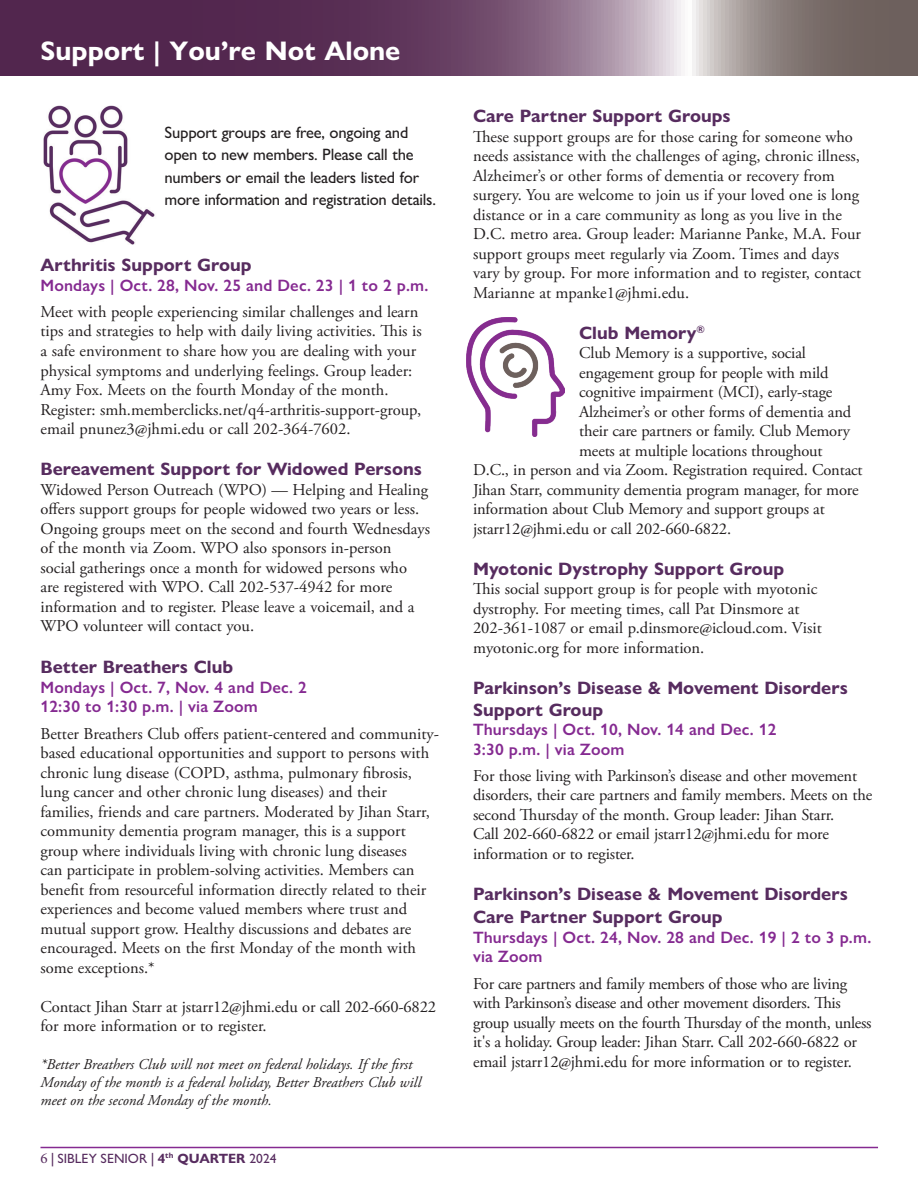
<style>
.page{position:relative;width:918px;height:1188px;background:#fff}
.page>*{position:absolute;margin:0;border:0;box-sizing:border-box;transform-origin:0 0}
.t1{font:700 27px "Gill Sans Nova";color:#fff}
.t2{font:700 18px/21.6px "Gill Sans Nova";color:#572c5f}
.t3{font:16.5px/19.5px "Adobe Garamond Pro";color:#231f20}
.t4{font:16.5px/19.5px "Adobe Garamond Pro";letter-spacing:-.02em;color:#231f20}
.t5{font:600 16.5px/19.5px "Gill Sans Nova";letter-spacing:.01em;color:#852a91}
.t6{font:500 16.5px/22.5px "Gill Sans Nova";letter-spacing:-.015em;color:#231f20}
.t7{font:italic 15px/18px "Adobe Garamond Pro";color:#231f20}
.t8{font:500 13.5px "Gill Sans Nova";color:#572c5f}
.s1{font-family:"Minion Pro";font-weight:400;font-size:15px}
.s2{font-family:"Minion Pro";font-weight:700}
.s3{font-weight:700}
</style>
<div class="page">
<svg style="left:0;top:0;width:918px;height:76px;background:#765870"></svg>
<hr style="left:40px;top:1147px;width:838px;height:1px;background:#852a91">
<img style="left:43px;top:105px;width:112px;height:140px">
<img style="left:466px;top:317px;width:99px;height:119px">
<h1 class="t1" style="left:40px;top:34px;width:361px">Support | You’re Not Alone</h1>
<p class="t6" style="left:165px;top:121px;width:273px">Support groups are free, ongoing and open to new members. Please call the numbers or email the leaders listed for more information and registration details.</p>
<p class="t2" style="left:40px;top:254px;width:213px">Arthritis Support Group</p>
<p class="t5" style="left:40px;top:275px;width:389px">Mondays | Oct. 28, Nov. 25 and Dec. 23 | 1 to 2 p.m.</p>
<p class="t3" style="left:40px;top:303px;width:383px">Meet with people experiencing similar challenges and learn tips and strategies to help with daily living activities. This is a safe environment to share how you are dealing with your physical symptoms and underlying feelings. Group leader:<br>Amy Fox. Meets on the fourth Monday of the month.<br>Register: smh.memberclicks.net/q4-arthritis-support-group, email pnunez3@jhmi.edu or call 202-364-7602.</p>
<p class="t2" style="left:40px;top:458px;width:383px">Bereavement Support for Widowed Persons</p>
<p class="t3" style="left:40px;top:480px;width:391px">Widowed Person Outreach (WPO) — Helping and Healing offers support groups for people widowed two years or less.<br>Ongoing groups meet on the second and fourth Wednesdays of the month via Zoom. WPO also sponsors in-person social gatherings once a month for widowed persons who<br>are registered with WPO. Call 202-537-4942 for more information and to register. Please leave a voicemail, and a WPO volunteer will contact you.</p>
<p class="t2" style="left:40px;top:656px;width:194px">Better Breathers Club</p>
<p class="t5" style="left:40px;top:677px;width:268px">Mondays | Oct. 7, Nov. 4 and Dec. 2<br>12:30 to 1:30 p.m. | via Zoom</p>
<p class="t3" style="left:40px;top:724px;width:400px">Better Breathers Club offers patient-centered and community&shy;based educational opportunities and support to persons with chronic lung disease (COPD, asthma, pulmonary fibrosis, lung cancer and other chronic lung diseases) and their families, friends and care partners. Moderated by Jihan Starr, community dementia program manager, this is a support group where individuals living with chronic lung diseases<br>can participate in problem-solving activities. Members can benefit from resourceful information directly related to their experiences and become valued members where trust and mutual support grow. Healthy discussions and debates are encouraged. Meets on the first Monday of the month with some exceptions.*</p>
<p class="t3" style="left:40px;top:997px;width:397px">Contact Jihan Starr at jstarr12@jhmi.edu or call 202-660-6822 for more information or to register.</p>
<p class="t7" style="left:40px;top:1055px;width:382px">*Better Breathers Club will not meet on federal holidays. If the first<br>Monday of the month is a federal holiday, Better Breathers Club will meet on the second Monday of the month.</p>
<p class="t8" style="left:40px;top:1150px;width:238px"><span class="s1">6</span> <span class="s2">|</span> SIBLEY SENIOR <span class="s2">|</span> <span class="s3">4</span><sup>th</sup> <span class="s3">QUARTER</span> 2024</p>
<p class="t2" style="left:473px;top:105px;width:259px">Care Partner Support Groups</p>
<p class="t3" style="left:473px;top:127px;width:390px">These support groups are for those caring for someone who needs assistance with the challenges of aging, chronic illness, Alzheimer’s or other forms of dementia or recovery from surgery. You are welcome to join us if your loved one is long distance or in a care community as long as you live in the D.C. metro area. Group leader: Marianne Panke, M.A. Four support groups meet regularly via Zoom. Times and days vary by group. For more information and to register, contact Marianne at mpanke1@jhmi.edu.</p>
<p class="t2" style="left:579px;top:322px;width:127px">Club Memory<sup>®</sup></p>
<p class="t3" style="left:579px;top:344px;width:228px">Club Memory is a supportive, social</p>
<p class="t3" style="left:579px;top:363px;width:251px">engagement group for people with mild</p>
<p class="t3" style="left:579px;top:383px;width:255px">cognitive impairment (MCI), early-stage</p>
<p class="t3" style="left:579px;top:402px;width:274px">Alzheimer’s or other forms of dementia and</p>
<p class="t3" style="left:579px;top:422px;width:272px">their care partners or family. Club Memory</p>
<p class="t3" style="left:579px;top:441px;width:245px">meets at multiple locations throughout</p>
<p class="t3" style="left:473px;top:461px;width:391px">D.C., in person and via Zoom. Registration required. Contact</p>
<p class="t3" style="left:473px;top:480px;width:387px">Jihan Starr, community dementia program manager, for more</p>
<p class="t3" style="left:473px;top:500px;width:353px">information about Club Memory and support groups at</p>
<p class="t3" style="left:473px;top:519px;width:260px">jstarr12@jhmi.edu or call 202-660-6822.</p>
<p class="t2" style="left:473px;top:558px;width:313px">Myotonic Dystrophy Support Group</p>
<p class="t3" style="left:473px;top:580px;width:350px">This social support group is for people with myotonic dystrophy. For meeting times, call Pat Dinsmore at 202-361-1087 or email p.dinsmore@icloud.com. Visit myotonic.org for more information.</p>
<p class="t2" style="left:473px;top:677px;width:376px">Parkinson’s Disease &amp; Movement Disorders<br>Support Group</p>
<p class="t5" style="left:473px;top:720px;width:305px">Thursdays | Oct. 10, Nov. 14 and Dec. 12<br>3:30 p.m. | via Zoom</p>
<p class="t3" style="left:473px;top:766px;width:401px">For those living with Parkinson’s disease and other movement disorders, their care partners and family members. Meets on the second Thursday of the month. Group leader: Jihan Starr.<br>Call 202-660-6822 or email jstarr12@jhmi.edu for more information or to register.</p>
<p class="t2" style="left:473px;top:882px;width:376px;line-height:23.4px">Parkinson’s Disease &amp; Movement Disorders<br>Care Partner Support Group</p>
<p class="t5" style="left:473px;top:927px;width:400px">Thursdays | Oct. 24, Nov. 28 and Dec. 19 | 2 to 3 p.m. via Zoom</p>
<p class="t4" style="left:473px;top:974px;width:400px">For care partners and family members of those who are living with Parkinson’s disease and other movement disorders. This group usually meets on the fourth Thursday of the month, unless it's a holiday. Group leader: Jihan Starr. Call 202-660-6822 or email jstarr12@jhmi.edu for more information or to register.</p>
</div>
